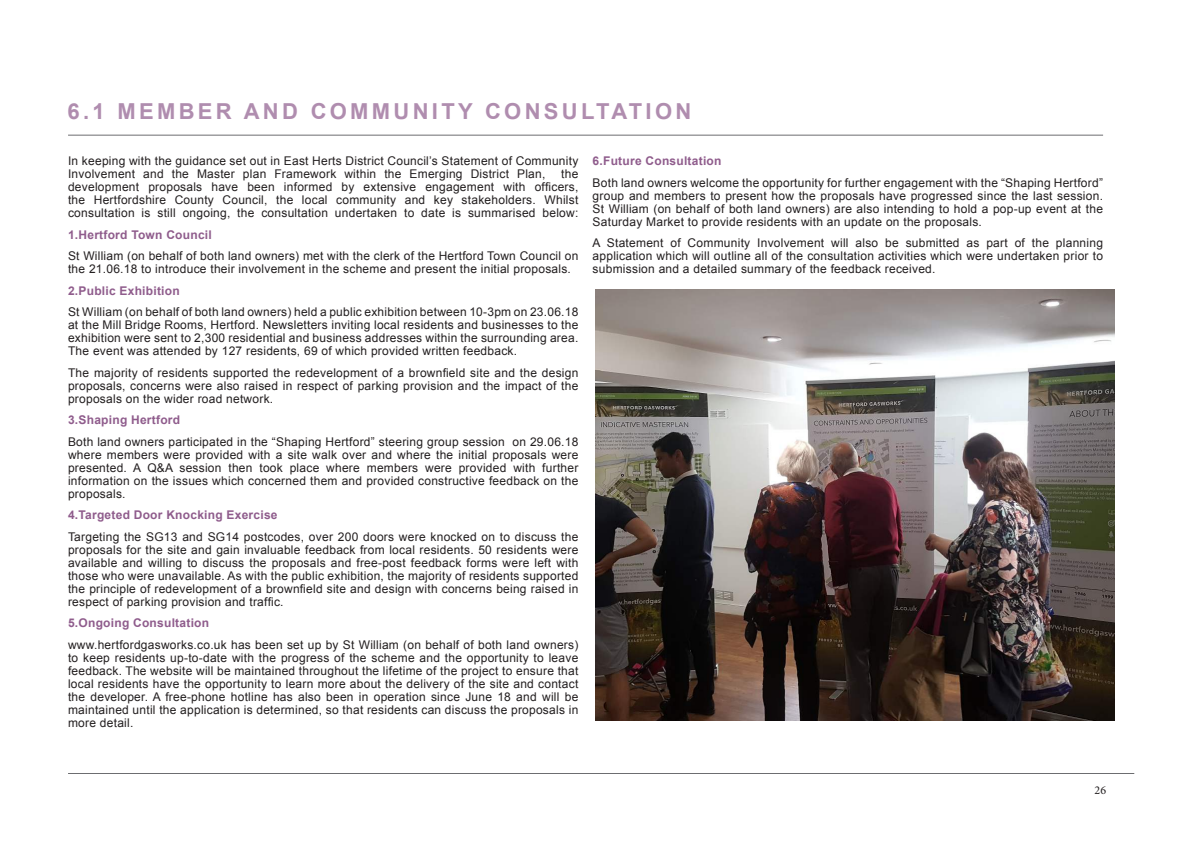
<style>
.page{position:relative;width:1191px;height:842px;background:#fff}
.page>*{position:absolute;margin:0;border:0;box-sizing:border-box;transform-origin:0 0}
.t1{font:700 22px "Arial";letter-spacing:.15em;color:#b08daf}
.t2{font:12px/13px "Arial";letter-spacing:.02em;color:#231f20;text-align:justify}
.t3{font:700 12px "Arial";letter-spacing:.02em;color:#8f5c8c}
.t4{font:12px "Minion Pro";color:#231f20}
</style>
<div class="page">
<hr style="left:68px;top:135px;width:1035px;height:1px;background:#6c6d70">
<hr style="left:68px;top:773px;width:1066px;height:1px;background:#6c6d70">
<img style="left:595px;top:289px;width:519px;height:431px">
<h1 class="t1" style="left:68px;top:96px;width:625px">6.1 MEMBER AND COMMUNITY CONSULTATION</h1>
<p class="t2" style="left:68px;top:155px;width:512px">In keeping with the guidance set out in East Herts District Council’s Statement of Community<br>Involvement and the Master plan Framework within the Emerging District Plan,</p>
<p class="t3" style="left:592px;top:153px;width:130px">6.Future Consultation</p>
<p class="t2" style="left:592px;top:176px;width:512px">Both land owners welcome the opportunity for further engagement with the “Shaping Hertford” group and members to present how the proposals have progressed since the last session.<br>St William (on behalf of both land owners) are also intending to hold a pop-up event at the Saturday Market to provide residents with an update on the proposals.</p>
<p class="t2" style="left:592px;top:237px;width:512px">A Statement of Community Involvement will also be submitted as part of the planning application which will outline all of the consultation activities which were undertaken prior to submission and a detailed summary of the feedback received.</p>
<p class="t2" style="left:68px;top:168px;width:512px;text-indent:493px">the development proposals have been informed by extensive engagement with officers, the Hertfordshire County Council, the local community and key stakeholders. Whilst consultation is still ongoing, the consultation undertaken to date is summarised below:</p>
<p class="t3" style="left:68px;top:227px;width:145px">1.Hertford Town Council</p>
<p class="t2" style="left:68px;top:250px;width:512px">St William (on behalf of both land owners) met with the clerk of the Hertford Town Council on the 21.06.18 to introduce their involvement in the scheme and present the initial proposals.</p>
<p class="t3" style="left:68px;top:283px;width:113px">2.Public Exhibition</p>
<p class="t2" style="left:68px;top:306px;width:512px">St William (on behalf of both land owners) held a public exhibition between 10-3pm on 23.06.18 at the Mill Bridge Rooms, Hertford. Newsletters inviting local residents and businesses to the exhibition were sent to 2,300 residential and business addresses within the surrounding area.<br>The event was attended by 127 residents, 69 of which provided written feedback.</p>
<p class="t2" style="left:68px;top:366px;width:512px">The majority of residents supported the redevelopment of a brownfield site and the design proposals, concerns were also raised in respect of parking provision and the impact of the proposals on the wider road network.</p>
<p class="t3" style="left:68px;top:412px;width:114px">3.Shaping Hertford</p>
<p class="t2" style="left:68px;top:435px;width:512px">Both land owners participated in the “Shaping Hertford” steering group session on 29.06.18 where members were provided with a site walk over and where the initial proposals were presented. A Q&amp;A session then took place where members were provided with further information on the issues which concerned them and provided constructive feedback on the proposals.</p>
<p class="t3" style="left:68px;top:507px;width:211px">4.Targeted Door Knocking Exercise</p>
<p class="t2" style="left:68px;top:530px;width:512px">Targeting the SG13 and SG14 postcodes, over 200 doors were knocked on to discuss the proposals for the site and gain invaluable feedback from local residents. 50 residents were available and willing to discuss the proposals and free-post feedback forms were left with those who were unavailable. As with the public exhibition, the majority of residents supported the principle of redevelopment of a brownfield site and design with concerns being raised in respect of parking provision and traffic.</p>
<p class="t3" style="left:68px;top:615px;width:143px">5.Ongoing Consultation</p>
<p class="t2" style="left:68px;top:638px;width:512px">www.hertfordgasworks.co.uk has been set up by St William (on behalf of both land owners) to keep residents up-to-date with the progress of the scheme and the opportunity to leave feedback. The website will be maintained throughout the lifetime of the project to ensure that local residents have the opportunity to learn more about the delivery of the site and contact the developer. A free-phone hotline has also been in operation since June 18 and will be maintained until the application is determined, so that residents can discuss the proposals in more detail.</p>
<p class="t4" style="left:1094px;top:782px;width:13px">26</p>
</div>
